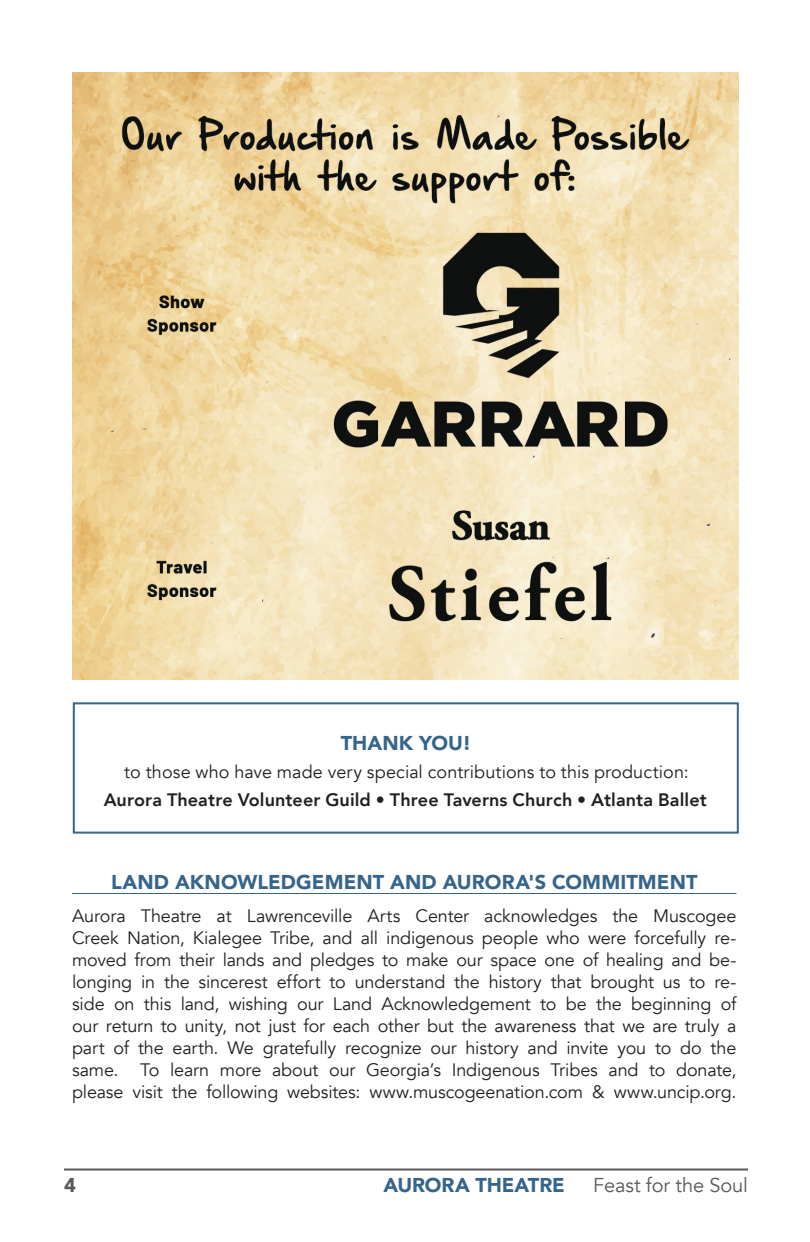
<style>
.page{position:relative;width:810px;height:1242px;background:#fff}
.page>*{position:absolute;margin:0;border:0;box-sizing:border-box;transform-origin:0 0}
.Section_Headers{font:900 20px "Avenir";letter-spacing:.005em;color:#36658b}
.t1{font:20px "Avenir";letter-spacing:-.005em;color:#57585a}
.t2{font:900 20px "Avenir";color:#57585a}
.Bio{font:18px/22px "Avenir";letter-spacing:-.01em;color:#231f20;text-align:justify}
.Thank_You{font:800 18px "Avenir";letter-spacing:.005em;color:#231f20}
.Thank_You-2{font:18px "Avenir";letter-spacing:.005em;color:#231f20}
</style>
<div class="page">
<img style="left:72px;top:72px;width:667px;height:608px">
<hr style="left:72px;top:893px;width:664px;height:1px;background:#36658b">
<div style="left:73px;top:702px;width:666px;height:132px;border:2px solid #36658b"></div>
<hr style="left:64px;top:1169px;width:684px;height:2px;background:#57585a">
<p class="Section_Headers" style="left:341px;top:726px;width:132px">THANK YOU!</p>
<p class="Thank_You-2" style="left:124px;top:761px;width:566px">to those who have made very special contributions to this production:</p>
<p class="Thank_You" style="left:104px;top:786px;width:605px">Aurora Theatre Volunteer Guild • Three Taverns Church • Atlanta Ballet</p>
<p class="Section_Headers" style="left:111px;top:865px;width:588px">LAND AKNOWLEDGEMENT AND AURORA'S COMMITMENT</p>
<p class="Bio" style="left:72px;top:905px;width:666px">Aurora Theatre at Lawrenceville Arts Center acknowledges the Muscogee Creek Nation, Kialegee Tribe, and all indigenous people who were forcefully re&shy;moved from their lands and pledges to make our space one of healing and be&shy;longing in the sincerest effort to understand the history that brought us to re&shy;side on this land, wishing our Land Acknowledgement to be the beginning of our return to unity, not just for each other but the awareness that we are truly a part of the earth. We gratefully recognize our history and invite you to do the same. To learn more about our Georgia’s Indigenous Tribes and to donate, please visit the following websites: www.muscogeenation.com &amp; www.uncip.org.</p>
<p class="t2" style="left:64px;top:1168px;width:13px">4</p>
<p class="Section_Headers" style="left:383px;top:1168px;width:183px">AURORA THEATRE</p>
<p class="t1" style="left:593px;top:1173px;width:156px">Feast for the Soul</p>
</div>
